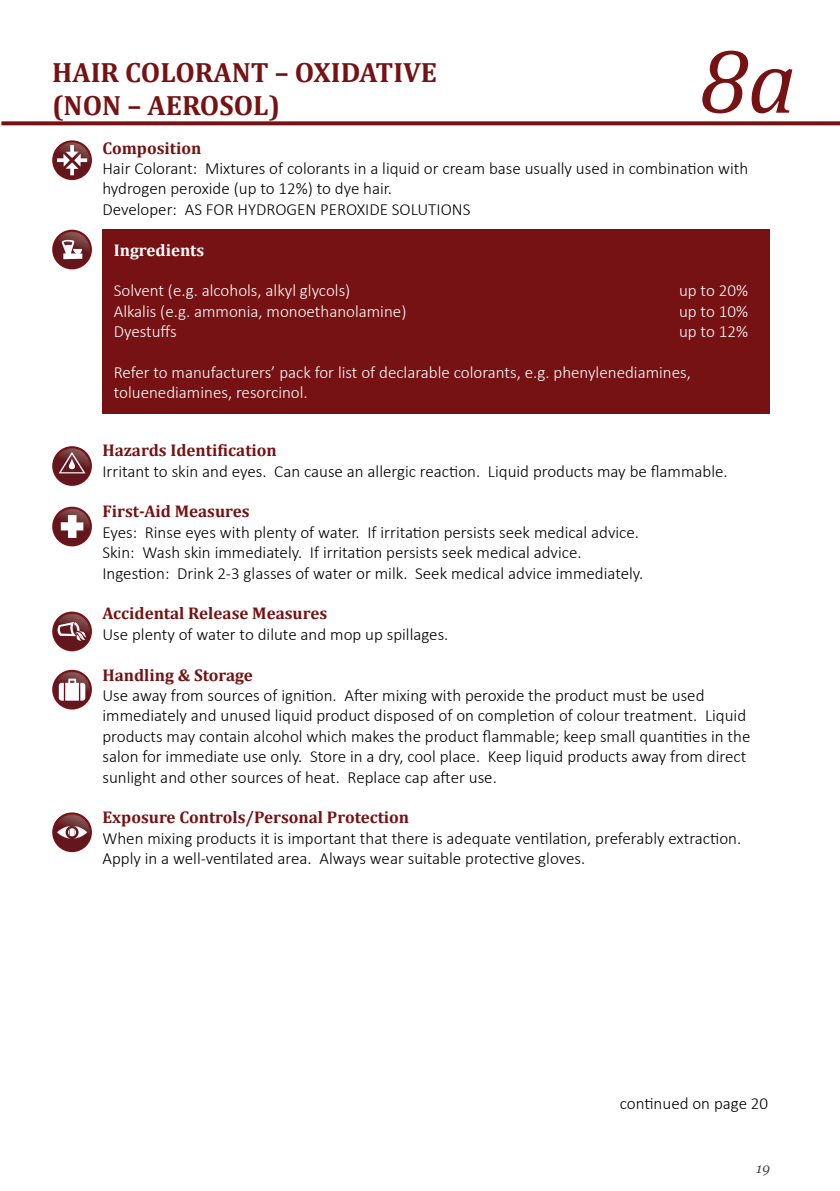
<style>
.page{position:relative;width:840px;height:1191px;background:#fff}
.page>*{position:absolute;margin:0;border:0;box-sizing:border-box;transform-origin:0 0}
.t1{font:italic 92px "Cambria";color:#761213}
.t2{font:700 28px/33.6px "Cambria";color:#761213}
.t3{font:300 17px/20.4px "Calibri";color:#000}
.t4{font:300 17px/20.4px "Calibri";color:#fff}
.t5{font:700 17px "Cambria";color:#761213}
.t6{font:700 17px "Cambria";color:#fff}
.t7{font:italic 13.8px "Georgia";color:#4e4542}
</style>
<div class="page">
<svg style="left:1px;top:121px;width:838px;height:4px;fill:#761213"></svg>
<div style="left:102px;top:230px;width:666px;height:184px;background:#761213"></div>
<svg style="left:52px;top:140px;width:40px;height:40px"></svg>
<img style="left:54px;top:142px;width:36px;height:36px;border-radius:18px">
<svg style="left:57px;top:145px;width:30px;height:30px"></svg>
<svg style="left:52px;top:230px;width:40px;height:39px"></svg>
<img style="left:54px;top:232px;width:36px;height:35px;border-radius:18px">
<svg style="left:62px;top:240px;width:20px;height:19px"></svg>
<svg style="left:52px;top:446px;width:40px;height:40px"></svg>
<img style="left:54px;top:448px;width:36px;height:36px;border-radius:18px">
<svg style="left:59px;top:452px;width:26px;height:21px"></svg>
<svg style="left:52px;top:506px;width:40px;height:40px"></svg>
<img style="left:54px;top:508px;width:36px;height:36px;border-radius:18px">
<svg style="left:61px;top:515px;width:22px;height:23px"></svg>
<svg style="left:52px;top:670px;width:40px;height:39px"></svg>
<img style="left:54px;top:672px;width:36px;height:35px;border-radius:18px">
<svg style="left:59px;top:678px;width:26px;height:22px"></svg>
<svg style="left:52px;top:812px;width:40px;height:40px"></svg>
<img style="left:54px;top:814px;width:36px;height:36px;border-radius:18px">
<svg style="left:57px;top:826px;width:30px;height:12px"></svg>
<svg style="left:52px;top:611px;width:40px;height:40px"></svg>
<img style="left:54px;top:613px;width:36px;height:36px;border-radius:18px">
<svg style="left:58px;top:622px;width:29px;height:19px"></svg>
<h2 class="t2" style="left:52px;top:54px;width:386px">HAIR COLORANT – OXIDATIVE (NON – AEROSOL)</h2>
<h1 class="t1" style="left:698px;top:16px;width:98px">8a</h1>
<p class="t5" style="left:102px;top:136px;width:100px">Composition</p>
<p class="t3" style="left:102px;top:158px;width:647px">Hair Colorant: Mixtures of colorants in a liquid or cream base usually used in combination with hydrogen peroxide (up to 12%) to dye hair.<br>Developer: AS FOR HYDROGEN PEROXIDE SOLUTIONS</p>
<p class="t6" style="left:114px;top:238px;width:92px">Ingredients</p>
<p class="t4" style="left:114px;top:280px;width:238px">Solvent (e.g. alcohols, alkyl glycols)</p>
<p class="t4" style="left:678px;top:280px;width:70px">up to 20%</p>
<p class="t4" style="left:114px;top:301px;width:294px">Alkalis (e.g. ammonia, monoethanolamine)</p>
<p class="t4" style="left:678px;top:301px;width:70px">up to 10%</p>
<p class="t4" style="left:114px;top:321px;width:64px">Dyestuffs</p>
<p class="t4" style="left:678px;top:321px;width:70px">up to 12%</p>
<p class="t4" style="left:114px;top:362px;width:578px">Refer to manufacturers’ pack for list of declarable colorants, e.g. phenylenediamines, toluenediamines, resorcinol.</p>
<p class="t5" style="left:102px;top:438px;width:176px">Hazards Identification</p>
<p class="t3" style="left:102px;top:460px;width:626px">Irritant to skin and eyes. Can cause an allergic reaction. Liquid products may be flammable.</p>
<p class="t5" style="left:102px;top:499px;width:149px">First-Aid Measures</p>
<p class="t3" style="left:102px;top:522px;width:542px">Eyes: Rinse eyes with plenty of water. If irritation persists seek medical advice.<br>Skin: Wash skin immediately. If irritation persists seek medical advice.<br>Ingestion: Drink 2-3 glasses of water or milk. Seek medical advice immediately.</p>
<p class="t5" style="left:102px;top:601px;width:226px">Accidental Release Measures</p>
<p class="t3" style="left:102px;top:624px;width:347px">Use plenty of water to dilute and mop up spillages.</p>
<p class="t5" style="left:102px;top:663px;width:152px">Handling &amp; Storage</p>
<p class="t3" style="left:102px;top:685px;width:649px">Use away from sources of ignition. After mixing with peroxide the product must be used immediately and unused liquid product disposed of on completion of colour treatment. Liquid products may contain alcohol which makes the product flammable; keep small quantities in the salon for immediate use only. Store in a dry, cool place. Keep liquid products away from direct sunlight and other sources of heat. Replace cap after use.</p>
<p class="t5" style="left:102px;top:805px;width:308px">Exposure Controls/Personal Protection</p>
<p class="t3" style="left:102px;top:828px;width:640px">When mixing products it is important that there is adequate ventilation, preferably extraction.<br>Apply in a well-ventilated area. Always wear suitable protective gloves.</p>
<p class="t3" style="left:619px;top:1093px;width:150px">continued on page 20</p>
<p class="t7" style="left:755px;top:1159px;width:15px">19</p>
</div>
